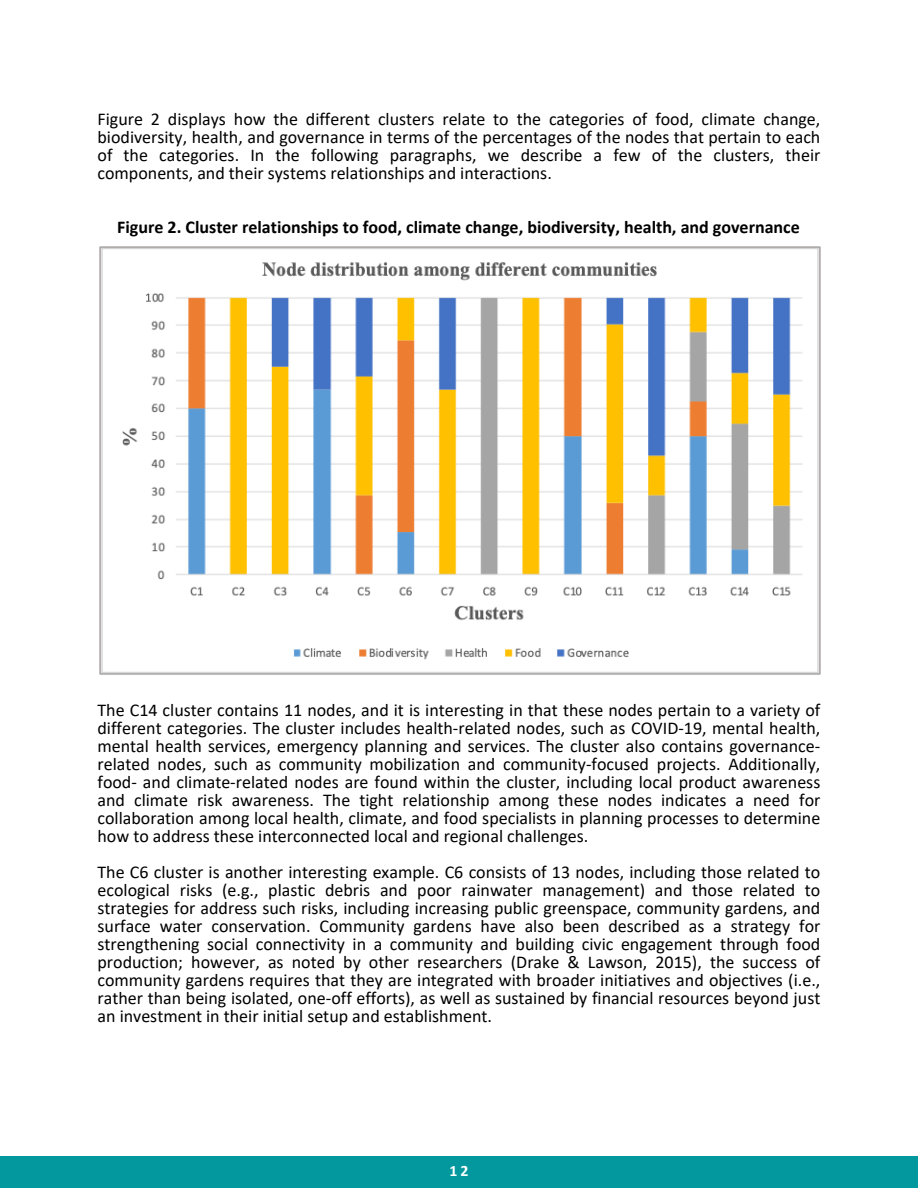
<style>
.page{position:relative;width:918px;height:1188px;background:#fff}
.page>*{position:absolute;margin:0;border:0;box-sizing:border-box;transform-origin:0 0}
.t1{font:18px/18px "Calibri";color:#000;text-align:justify}
.t2{font:700 18px "Calibri";color:#000}
.t3{font:700 15.9px "Calibri";color:#fff}
</style>
<div class="page">
<img style="left:100px;top:246px;width:721px;height:429px">
<div style="left:0;top:1156px;width:918px;height:32px;background:#03989e"></div>
<p class="t1" style="left:98px;top:112px;width:724px">Figure 2 displays how the different clusters relate to the categories of food, climate change, biodiversity, health, and governance in terms of the percentages of the nodes that pertain to each of the categories. In the following paragraphs, we describe a few of the clusters, their components, and their systems relationships and interactions.</p>
<p class="t2" style="left:117px;top:220px;width:684px">Figure 2. Cluster relationships to food, climate change, biodiversity, health, and governance</p>
<p class="t1" style="left:98px;top:702px;width:724px">The C14 cluster contains 11 nodes, and it is interesting in that these nodes pertain to a variety of different categories. The cluster includes health-related nodes, such as COVID-19, mental health, mental health services, emergency planning and services. The cluster also contains governance&shy;related nodes, such as community mobilization and community-focused projects. Additionally, food- and climate-related nodes are found within the cluster, including local product awareness and climate risk awareness. The tight relationship among these nodes indicates a need for collaboration among local health, climate, and food specialists in planning processes to determine how to address these interconnected local and regional challenges.</p>
<p class="t1" style="left:98px;top:864px;width:724px">The C6 cluster is another interesting example. C6 consists of 13 nodes, including those related to ecological risks (e.g., plastic debris and poor rainwater management) and those related to strategies for address such risks, including increasing public greenspace, community gardens, and surface water conservation. Community gardens have also been described as a strategy for strengthening social connectivity in a community and building civic engagement through food production; however, as noted by other researchers (Drake &amp; Lawson, 2015), the success of community gardens requires that they are integrated with broader initiatives and objectives (i.e., rather than being isolated, one-off efforts), as well as sustained by financial resources beyond just an investment in their initial setup and establishment.</p>
<p class="t3" style="left:449px;top:1164px;width:21px">12</p>
</div>
